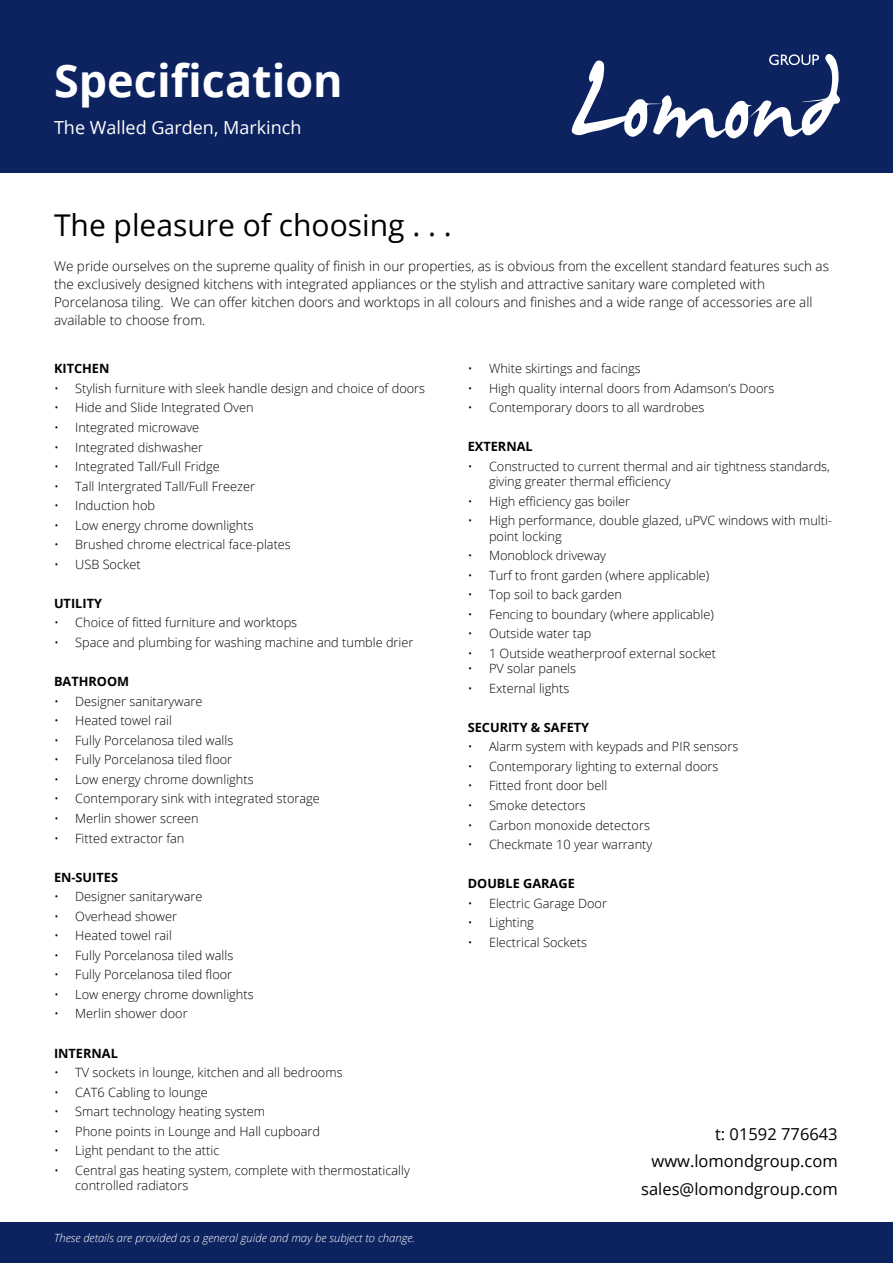
<style>
.page{position:relative;width:893px;height:1263px;background:#fff}
.page>*{position:absolute;margin:0;border:0;box-sizing:border-box;transform-origin:0 0}
.t1{font:700 45px "Open Sans";color:#fff}
.t2{font:30px "Open Sans";color:#000}
.t3{font:18px "Open Sans";color:#fff}
.t4{font:16.5px/27.9px "Open Sans";color:#000;text-align:right}
.t5{font:300 13.5px/18px "Open Sans";color:#000}
.t6{font:300 12.75px/15.3px "Open Sans";color:#000}
.t7{font:700 12.75px "Open Sans";color:#000}
.t8{font:italic 300 11.25px "Open Sans";color:#fff}
</style>
<div class="page">
<div style="left:0;top:1222px;width:893px;height:41px;background:#0d2360"></div>
<div style="left:0;top:0;width:893px;height:172px;background:#0d2360"></div>
<svg style="left:572px;top:54px;width:268px;height:84px"></svg>
<h1 class="t1" style="left:54px;top:49px;width:290px">Specification</h1>
<h3 class="t3" style="left:54px;top:115px;width:249px">The Walled Garden, Markinch</h3>
<h2 class="t2" style="left:54px;top:204px;width:399px">The pleasure of choosing . . .</h2>
<p class="t5" style="left:54px;top:256px;width:776px">We pride ourselves on the supreme quality of finish in our properties, as is obvious from the excellent standard features such as the exclusively designed kitchens with integrated appliances or the stylish and attractive sanitary ware completed with Porcelanosa tiling. We can offer kitchen doors and worktops in all colours and finishes and a wide range of accessories are all available to choose from.</p>
<p class="t7" style="left:54px;top:360px;width:57px">KITCHEN</p>
<p class="t6" style="left:54px;top:380px;width:373px">• Stylish furniture with sleek handle design and choice of doors</p>
<p class="t6" style="left:54px;top:400px;width:201px">• Hide and Slide Integrated Oven</p>
<p class="t6" style="left:54px;top:419px;width:147px">• Integrated microwave</p>
<p class="t6" style="left:54px;top:439px;width:151px">• Integrated dishwasher</p>
<p class="t6" style="left:54px;top:458px;width:167px">• Integrated Tall/Full Fridge</p>
<p class="t6" style="left:54px;top:478px;width:203px">• Tall Intergrated Tall/Full Freezer</p>
<p class="t6" style="left:54px;top:498px;width:103px">• Induction hob</p>
<p class="t6" style="left:54px;top:517px;width:201px">• Low energy chrome downlights</p>
<p class="t6" style="left:54px;top:537px;width:238px">• Brushed chrome electrical face-plates</p>
<p class="t6" style="left:54px;top:556px;width:88px">• USB Socket</p>
<p class="t7" style="left:54px;top:594px;width:50px">UTILITY</p>
<p class="t6" style="left:54px;top:615px;width:245px">• Choice of fitted furniture and worktops</p>
<p class="t6" style="left:54px;top:634px;width:361px">• Space and plumbing for washing machine and tumble drier</p>
<p class="t7" style="left:54px;top:672px;width:77px">BATHROOM</p>
<p class="t6" style="left:54px;top:693px;width:150px">• Designer sanitaryware</p>
<p class="t6" style="left:54px;top:713px;width:119px">• Heated towel rail</p>
<p class="t6" style="left:54px;top:732px;width:181px">• Fully Porcelanosa tiled walls</p>
<p class="t6" style="left:54px;top:752px;width:180px">• Fully Porcelanosa tiled floor</p>
<p class="t6" style="left:54px;top:771px;width:201px">• Low energy chrome downlights</p>
<p class="t6" style="left:54px;top:791px;width:267px">• Contemporary sink with integrated storage</p>
<p class="t6" style="left:54px;top:810px;width:146px">• Merlin shower screen</p>
<p class="t6" style="left:54px;top:830px;width:132px">• Fitted extractor fan</p>
<p class="t7" style="left:54px;top:868px;width:66px">EN-SUITES</p>
<p class="t6" style="left:54px;top:888px;width:150px">• Designer sanitaryware</p>
<p class="t6" style="left:54px;top:908px;width:125px">• Overhead shower</p>
<p class="t6" style="left:54px;top:928px;width:119px">• Heated towel rail</p>
<p class="t6" style="left:54px;top:947px;width:181px">• Fully Porcelanosa tiled walls</p>
<p class="t6" style="left:54px;top:967px;width:180px">• Fully Porcelanosa tiled floor</p>
<p class="t6" style="left:54px;top:986px;width:201px">• Low energy chrome downlights</p>
<p class="t6" style="left:54px;top:1006px;width:135px">• Merlin shower door</p>
<p class="t7" style="left:54px;top:1044px;width:65px">INTERNAL</p>
<p class="t6" style="left:54px;top:1064px;width:290px">• TV sockets in lounge, kitchen and all bedrooms</p>
<p class="t6" style="left:54px;top:1084px;width:155px">• CAT6 Cabling to lounge</p>
<p class="t6" style="left:54px;top:1103px;width:212px">• Smart technology heating system</p>
<p class="t6" style="left:54px;top:1123px;width:267px">• Phone points in Lounge and Hall cupboard</p>
<p class="t6" style="left:54px;top:1143px;width:167px">• Light pendant to the attic</p>
<p class="t6" style="left:75px;top:1162px;width:336px;text-indent:-21px">• Central gas heating system, complete with thermostatically controlled radiators</p>
<p class="t8" style="left:54px;top:1230px;width:363px">These details are provided as a general guide and may be subject to change.</p>
<p class="t6" style="left:468px;top:360px;width:174px">• White skirtings and facings</p>
<p class="t6" style="left:468px;top:380px;width:308px">• High quality internal doors from Adamson’s Doors</p>
<p class="t6" style="left:468px;top:400px;width:238px">• Contemporary doors to all wardrobes</p>
<p class="t7" style="left:468px;top:438px;width:66px">EXTERNAL</p>
<p class="t6" style="left:489px;top:458px;width:342px;text-indent:-21px">• Constructed to current thermal and air tightness standards, giving greater thermal efficiency</p>
<p class="t6" style="left:468px;top:493px;width:164px">• High efficiency gas boiler</p>
<p class="t6" style="left:489px;top:513px;width:345px;text-indent:-21px">• High performance, double glazed, uPVC windows with multi&shy;point locking</p>
<p class="t6" style="left:468px;top:547px;width:140px">• Monoblock driveway</p>
<p class="t6" style="left:468px;top:567px;width:243px">• Turf to front garden (where applicable)</p>
<p class="t6" style="left:468px;top:587px;width:156px">• Top soil to back garden</p>
<p class="t6" style="left:468px;top:606px;width:248px">• Fencing to boundary (where applicable)</p>
<p class="t6" style="left:468px;top:626px;width:125px">• Outside water tap</p>
<p class="t6" style="left:468px;top:645px;width:250px">• 1 Outside weatherproof external socket</p>
<p class="t6" style="left:468px;top:660px;width:110px">• PV solar panels</p>
<p class="t6" style="left:468px;top:680px;width:103px">• External lights</p>
<p class="t7" style="left:468px;top:718px;width:123px">SECURITY &amp; SAFETY</p>
<p class="t6" style="left:468px;top:739px;width:272px">• Alarm system with keypads and PIR sensors</p>
<p class="t6" style="left:468px;top:758px;width:252px">• Contemporary lighting to external doors</p>
<p class="t6" style="left:468px;top:778px;width:141px">• Fitted front door bell</p>
<p class="t6" style="left:468px;top:797px;width:119px">• Smoke detectors</p>
<p class="t6" style="left:468px;top:817px;width:184px">• Carbon monoxide detectors</p>
<p class="t6" style="left:468px;top:836px;width:186px">• Checkmate 10 year warranty</p>
<p class="t7" style="left:468px;top:875px;width:109px">DOUBLE GARAGE</p>
<p class="t6" style="left:468px;top:895px;width:141px">• Electric Garage Door</p>
<p class="t6" style="left:468px;top:915px;width:68px">• Lighting</p>
<p class="t6" style="left:468px;top:934px;width:121px">• Electrical Sockets</p>
<p class="t4" style="left:641px;top:1119px;width:198px">t: 01592 776643 www.lomondgroup.com sales@lomondgroup.com</p>
</div>
